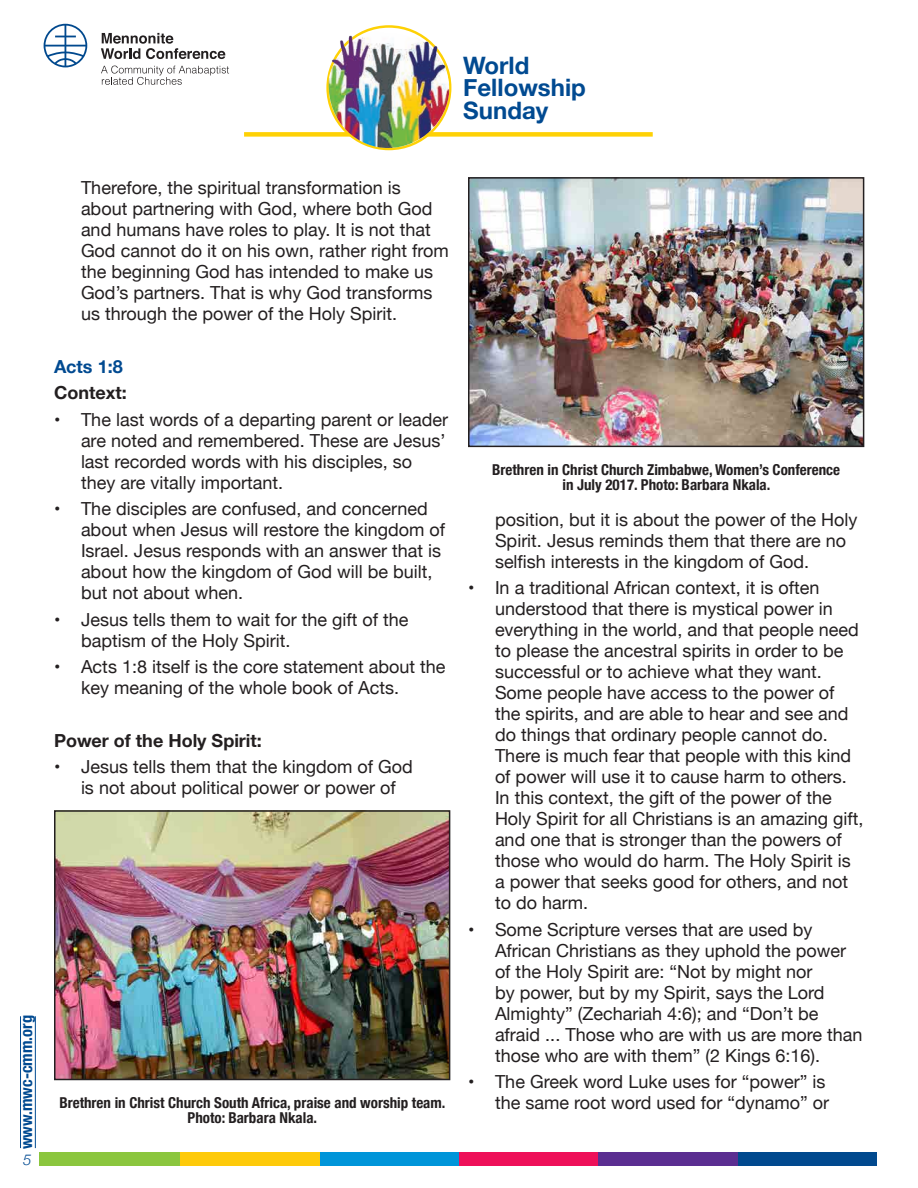
<style>
.page{position:relative;width:918px;height:1188px;background:#fff}
.page>*{position:absolute;margin:0;border:0;box-sizing:border-box;transform-origin:0 0}
.t1{font:700 24px/22.5px "Helvetica Neue";color:#014a91}
.t2{font:18px/21px "Helvetica Neue";color:#231f20}
.t3{font:700 18px "Helvetica Neue";color:#231f20}
.t4{font:700 18px "Helvetica Neue";color:#014a91}
.t5{font:700 condensed 16.5px "Helvetica Neue";color:#014a91}
.t6{font:700 condensed 15px/15px "Helvetica Neue";color:#231f20;text-align:center}
.t7{font:italic 300 15px "Helvetica Neue";color:#014a91}
</style>
<div class="page">
<div style="left:244px;top:132px;width:409px;height:5px;background:#fed105"></div>
<img style="left:325px;top:28px;width:125px;height:121px">
<div style="left:736px;top:1153px;width:141px;height:13px;background:#01498e"></div>
<div style="left:597px;top:1153px;width:141px;height:13px;background:#5b2e91"></div>
<div style="left:458px;top:1153px;width:140px;height:13px;background:#ee1059"></div>
<div style="left:318px;top:1153px;width:141px;height:13px;background:#0095d9"></div>
<div style="left:179px;top:1153px;width:140px;height:13px;background:#feca0a"></div>
<div style="left:39px;top:1153px;width:141px;height:13px;background:#8bc63e"></div>
<hr style="left:20px;top:1016px;width:1px;height:132px;background:#014a91">
<hr style="left:35px;top:1016px;width:1px;height:132px;background:#014a91">
<svg style="left:101px;top:33px;width:124px;height:26px"></svg>
<svg style="left:101px;top:66px;width:128px;height:19px"></svg>
<svg style="left:44px;top:24px;width:43px;height:43px"></svg>
<img style="left:471px;top:180px;width:390px;height:264px">
<div style="left:468px;top:177px;width:396px;height:270px;border:2px solid #231f20"></div>
<img style="left:57px;top:813px;width:390px;height:264px">
<div style="left:54px;top:810px;width:396px;height:270px;border:2px solid #231f20"></div>
<h1 class="t1" style="left:463px;top:54px;width:124px">World<br>Fellowship<br>Sunday</h1>
<p class="t2" style="left:81px;top:178px;width:369px">Therefore, the spiritual transformation is about partnering with God, where both God and humans have roles to play. It is not that God cannot do it on his own, rather right from the beginning God has intended to make us God’s partners. That is why God transforms us through the power of the Holy Spirit.</p>
<p class="t4" style="left:54px;top:353px;width:70px">Acts 1:8</p>
<p class="t3" style="left:54px;top:379px;width:74px">Context:</p>
<p class="t2" style="left:81px;top:410px;width:369px;text-indent:-27px">• The last words of a departing parent or leader are noted and remembered. These are Jesus’ last recorded words with his disciples, so they are vitally important.</p>
<p class="t2" style="left:81px;top:499px;width:366px;text-indent:-27px">• The disciples are confused, and concerned about when Jesus will restore the kingdom of Israel. Jesus responds with an answer that is about how the kingdom of God will be built, but not about when.</p>
<p class="t2" style="left:81px;top:610px;width:329px;text-indent:-27px">• Jesus tells them to wait for the gift of the baptism of the Holy Spirit.</p>
<p class="t2" style="left:81px;top:657px;width:366px;text-indent:-27px">• Acts 1:8 itself is the core statement about the key meaning of the whole book of Acts.</p>
<p class="t3" style="left:54px;top:726px;width:209px">Power of the Holy Spirit:</p>
<p class="t2" style="left:54px;top:758px;width:360px;text-align:center">• Jesus tells them that the kingdom of God is not about political power or power of</p>
<p class="t5" style="left:12px;top:1149px;width:136px;rotate:-90deg">www.mwc-cmm.org</p>
<p class="t7" style="left:23px;top:1148px;width:10px">5</p>
<p class="t6" style="left:59px;top:1094px;width:388px">Brethren in Christ Church South Africa, praise and worship team.<br>Photo: Barbara Nkala.</p>
<p class="t6" style="left:492px;top:461px;width:349px">Brethren in Christ Church Zimbabwe, Women’s Conference in July 2017. Photo: Barbara Nkala.</p>
<p class="t2" style="left:495px;top:510px;width:364px">position, but it is about the power of the Holy<br>Spirit. Jesus reminds them that there are no selfish interests in the kingdom of God.</p>
<p class="t2" style="left:495px;top:578px;width:370px;text-indent:-27px">• In a traditional African context, it is often understood that there is mystical power in everything in the world, and that people need to please the ancestral spirits in order to be successful or to achieve what they want.<br>Some people have access to the power of the spirits, and are able to hear and see and do things that ordinary people cannot do.<br>There is much fear that people with this kind of power will use it to cause harm to others.<br>In this context, the gift of the power of the Holy Spirit for all Christians is an amazing gift, and one that is stronger than the powers of those who would do harm. The Holy Spirit is a power that seeks good for others, and not to do harm.</p>
<p class="t2" style="left:495px;top:920px;width:369px;text-indent:-27px">• Some Scripture verses that are used by African Christians as they uphold the power of the Holy Spirit are: “Not by might nor<br>by power, but by my Spirit, says the Lord Almighty” (Zechariah 4:6); and “Don’t be afraid ... Those who are with us are more than those who are with them” (2 Kings 6:16).</p>
<p class="t2" style="left:468px;top:1072px;width:363px;text-align:right">• The Greek word Luke uses for “power” is the same root word used for “dynamo” or</p>
</div>
